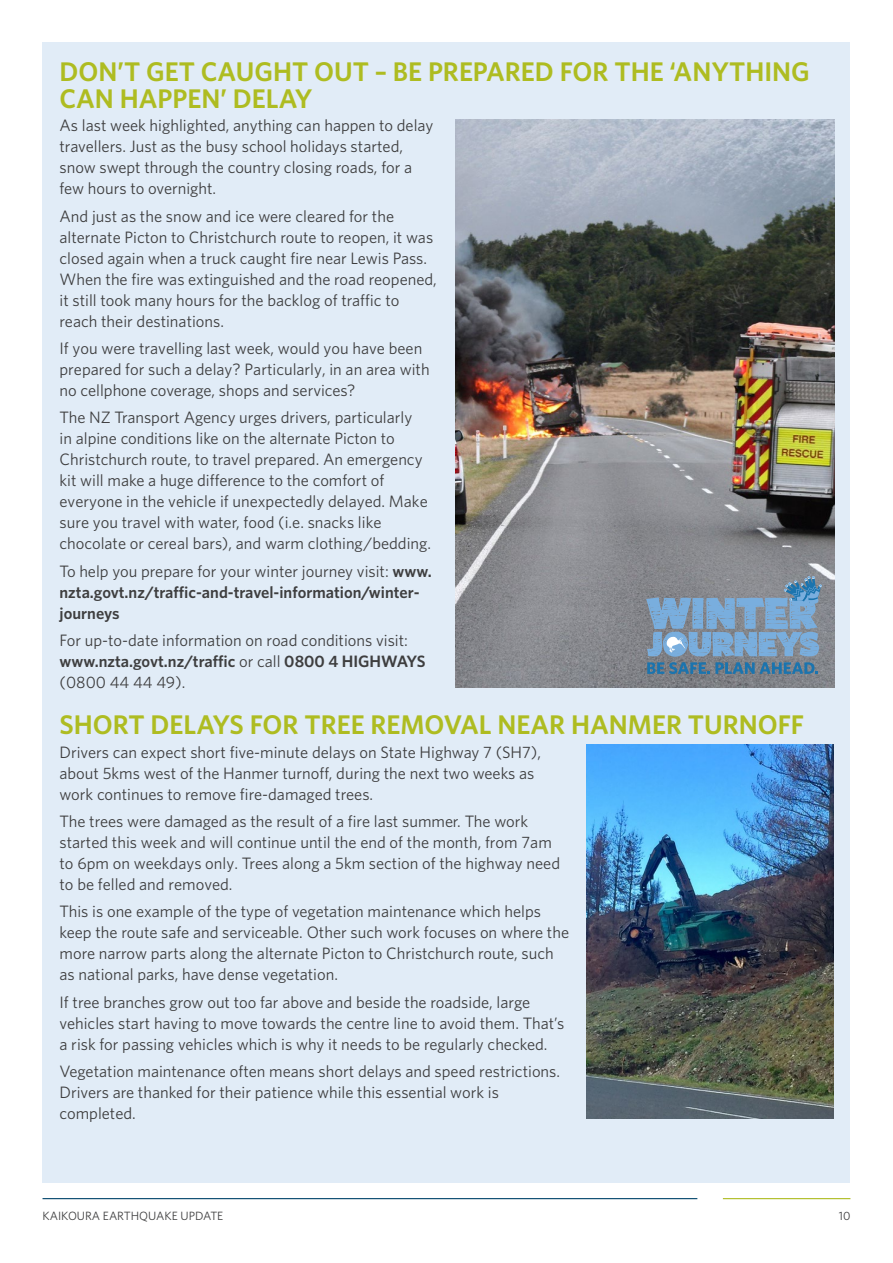
<style>
.page{position:relative;width:893px;height:1263px;background:#fff}
.page>*{position:absolute;margin:0;border:0;box-sizing:border-box;transform-origin:0 0}
.t1{font:600 27px/27px "Whitney";color:#aebc21}
.body{font:16.5px/21px "Whitney";color:#3e3e3f}
.body-2{font:600 16.5px/21px "Whitney";color:#3e3e3f}
.t2{font:12px "Whitney";color:#3e3e3f}
.s1{font-weight:400}
.s2{font-weight:600}
</style>
<div class="page">
<hr style="left:43px;top:1198px;width:654px;height:1px;background:#00446a">
<hr style="left:723px;top:1198px;width:127px;height:1px;background:#aebc21">
<div style="left:43px;top:43px;width:807px;height:1139px;background:#e1ecf7"></div>
<img style="left:587px;top:744px;width:246px;height:374px">
<img style="left:455px;top:119px;width:379px;height:568px">
<svg style="left:646px;top:575px;width:177px;height:99px;background:#7995af"></svg>
<p class="t1" style="left:60px;top:58px;width:752px">DON’T GET CAUGHT OUT – BE PREPARED FOR THE ‘ANYTHING<br>CAN HAPPEN’ DELAY</p>
<p class="body" style="left:60px;top:115px;width:375px">As last week highlighted, anything can happen to delay travellers. Just as the busy school holidays started, snow swept through the country closing roads, for a few hours to overnight.</p>
<p class="body" style="left:60px;top:205px;width:379px">And just as the snow and ice were cleared for the alternate Picton to Christchurch route to reopen, it was closed again when a truck caught fire near Lewis Pass.<br>When the fire was extinguished and the road reopened, it still took many hours for the backlog of traffic to reach their destinations.</p>
<p class="body" style="left:60px;top:337px;width:372px">If you were travelling last week, would you have been prepared for such a delay? Particularly, in an area with no cellphone coverage, shops and services?</p>
<p class="body" style="left:60px;top:407px;width:373px">The NZ Transport Agency urges drivers, particularly<br>in alpine conditions like on the alternate Picton to Christchurch route, to travel prepared. An emergency kit will make a huge difference to the comfort of everyone in the vehicle if unexpectedly delayed. Make sure you travel with water, food (i.e. snacks like chocolate or cereal bars), and warm clothing/bedding.</p>
<p class="body-2" style="left:60px;top:560px;width:374px"><span class="s1">To help you prepare for your winter journey visit:</span> www. nzta.govt.nz/traffic-and-travel-information/winter&shy;journeys</p>
<p class="body" style="left:60px;top:629px;width:368px">For up-to-date information on road conditions visit: <span class="s2">www.nzta.govt.nz/traffic</span> or call <span class="s2">0800 4 HIGHWAYS </span>(0800 44 44 49).</p>
<p class="t1" style="left:60px;top:711px;width:746px">SHORT DELAYS FOR TREE REMOVAL NEAR HANMER TURNOFF</p>
<p class="body" style="left:60px;top:741px;width:483px">Drivers can expect short five-minute delays on State Highway 7 (SH7), about 5kms west of the Hanmer turnoff, during the next two weeks as work continues to remove fire-damaged trees.</p>
<p class="body" style="left:60px;top:810px;width:502px">The trees were damaged as the result of a fire last summer. The work started this week and will continue until the end of the month, from 7am to 6pm on weekdays only. Trees along a 5km section of the highway need to be felled and removed.</p>
<p class="body" style="left:60px;top:901px;width:511px">This is one example of the type of vegetation maintenance which helps keep the route safe and serviceable. Other such work focuses on where the more narrow parts along the alternate Picton to Christchurch route, such as national parks, have dense vegetation.</p>
<p class="body" style="left:60px;top:991px;width:506px">If tree branches grow out too far above and beside the roadside, large vehicles start having to move towards the centre line to avoid them. That’s a risk for passing vehicles which is why it needs to be regularly checked.</p>
<p class="body" style="left:60px;top:1060px;width:502px">Vegetation maintenance often means short delays and speed restrictions.<br>Drivers are thanked for their patience while this essential work is completed.</p>
<p class="t2" style="left:43px;top:1208px;width:182px">KAIKOURA EARTHQUAKE UPDATE</p>
<p class="t2" style="left:839px;top:1208px;width:13px">10</p>
</div>
